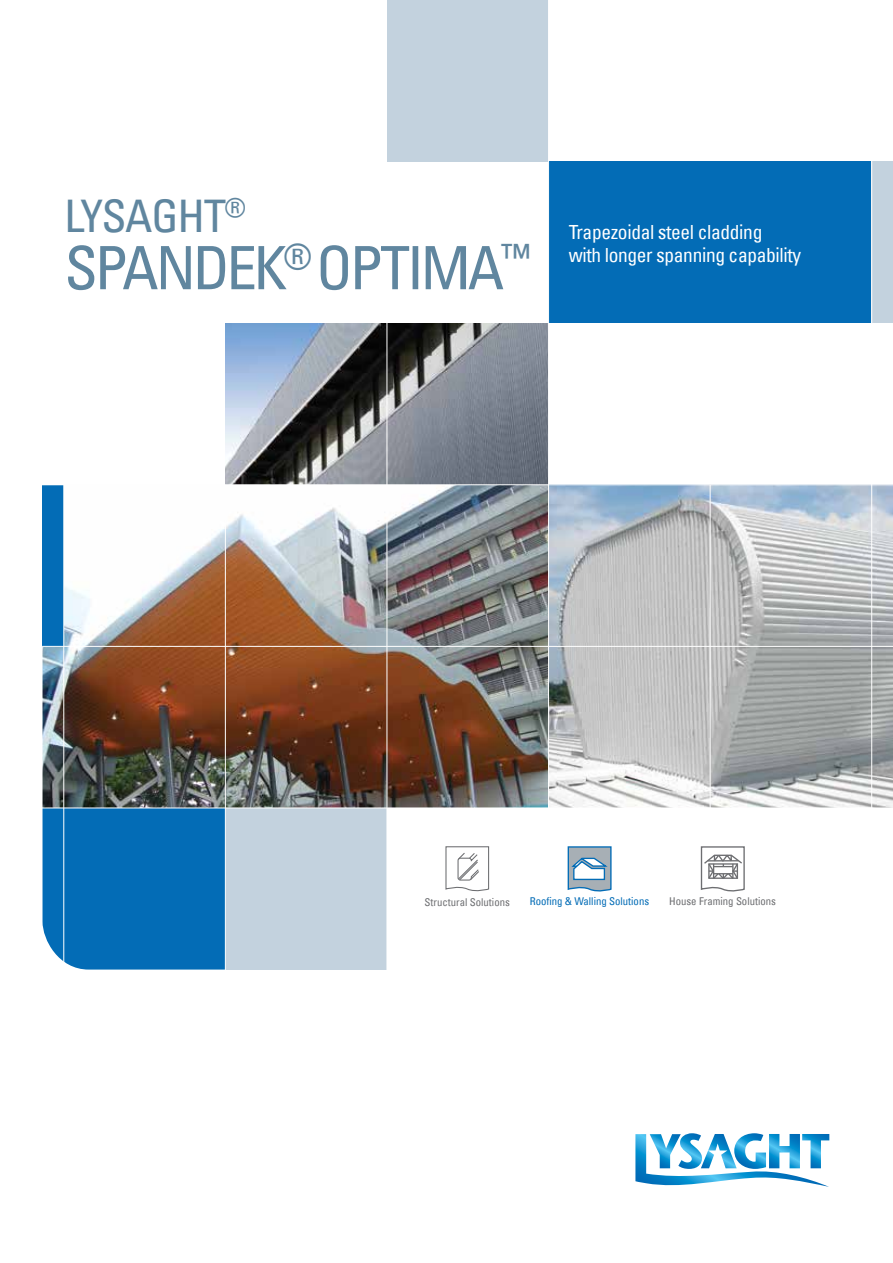
<style>
.page{position:relative;width:893px;height:1263px;background:#fff}
.page>*{position:absolute;margin:0;border:0;box-sizing:border-box;transform-origin:0 0}
.t1{font:condensed 60px "Univers";letter-spacing:-.05em;color:#60869f}
.t2{font:condensed 45px "Univers";letter-spacing:-.03em;color:#60869f}
.t3{font:condensed 19.5px/23.4px "Univers";letter-spacing:-.02em;color:#fff}
.t4{font:condensed 10.8px "Univers";color:#6d6e71}
.t5{font:condensed 10.8px "Univers";color:#036cb6}
</style>
<div class="page">
<img style="left:43px;top:485px;width:850px;height:323px">
<svg style="left:445px;top:846px;width:45px;height:46px"></svg>
<svg style="left:700px;top:846px;width:45px;height:46px"></svg>
<svg style="left:567px;top:846px;width:45px;height:46px"></svg>
<div style="left:387px;top:0;width:162px;height:162px;background:#c3d2de"></div>
<img style="left:225px;top:323px;width:323px;height:161px">
<div style="left:225px;top:808px;width:162px;height:161px;background:#c3d2de"></div>
<div style="left:43px;top:485px;width:21px;height:161px;background:#036cb6"></div>
<div style="left:549px;top:162px;width:323px;height:161px;background:#036cb6"></div>
<div style="left:872px;top:162px;width:21px;height:161px;background:#c3d2de"></div>
<div style="left:43px;top:809px;width:182px;height:160px;background:#036cb6"></div>
<hr style="left:32px;top:646px;width:861px;height:1px;background:#fff">
<hr style="left:32px;top:808px;width:861px;height:1px;background:#fff">
<hr style="left:63px;top:480px;width:1px;height:490px;background:#fff">
<hr style="left:225px;top:485px;width:1px;height:487px;background:#fff">
<hr style="left:387px;top:321px;width:1px;height:650px;background:#fff">
<hr style="left:548px;top:0;width:1px;height:814px;background:#fff">
<hr style="left:710px;top:485px;width:1px;height:329px;background:#fff">
<hr style="left:871px;top:145px;width:1px;height:669px;background:#fff">
<svg style="left:635px;top:1133px;width:194px;height:54px"></svg>
<h2 class="t2" style="left:64px;top:187px;width:183px">LYSAGHT<sup>®</sup></h2>
<h1 class="t1" style="left:64px;top:229px;width:467px">SPANDEK<sup>®</sup> OPTIMA<sup>™</sup></h1>
<p class="t3" style="left:569px;top:220px;width:234px">Trapezoidal steel cladding<br>with longer spanning capability</p>
<p class="t4" style="left:425px;top:895px;width:87px">Structural Solutions</p>
<p class="t5" style="left:530px;top:894px;width:121px">Roofing &amp; Walling Solutions</p>
<p class="t4" style="left:669px;top:894px;width:108px">House Framing Solutions</p>
</div>
